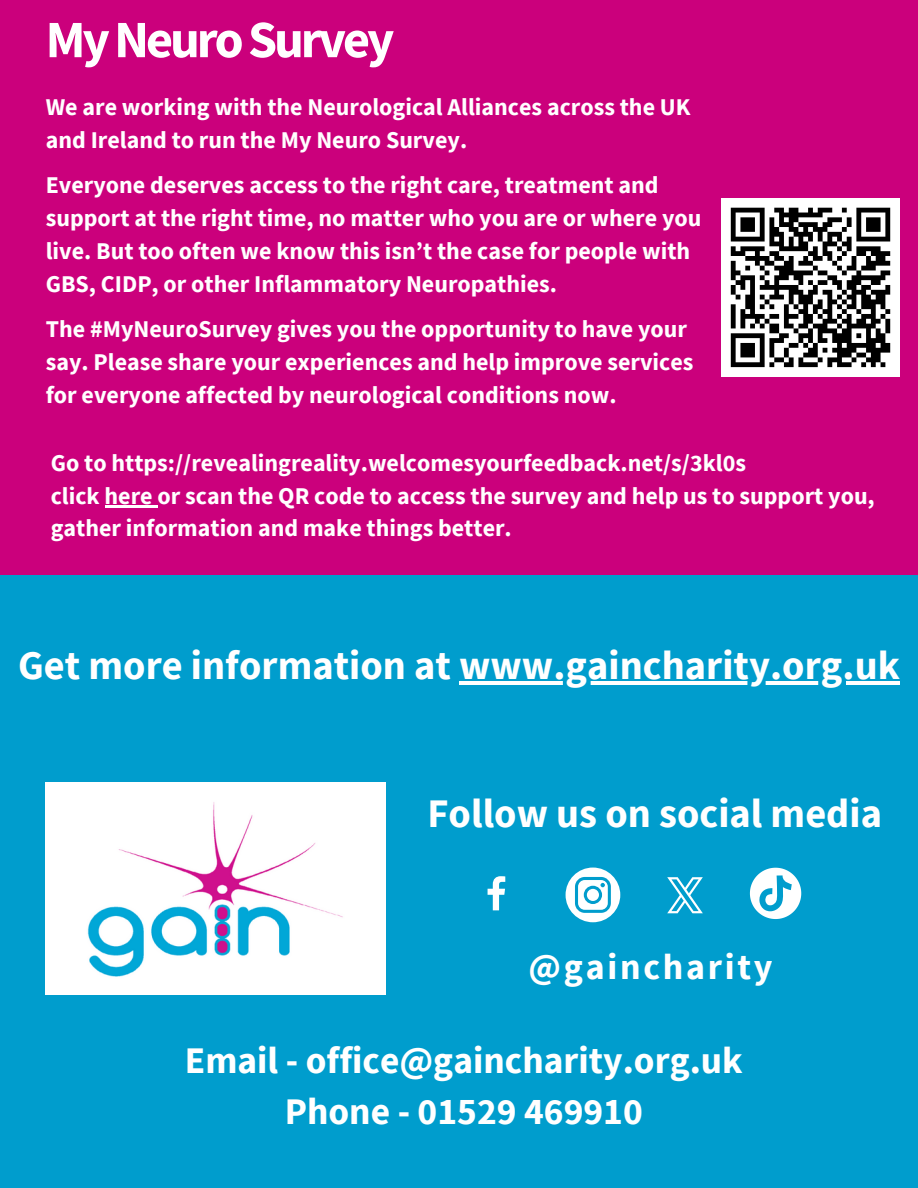
<style>
.page{position:relative;width:918px;height:1188px;background:#009dcd}
.page>*{position:absolute;margin:0;border:0;box-sizing:border-box;transform-origin:0 0}
.t1{font:700 52.5px "Source Sans Pro";letter-spacing:-.06em;color:#fff}
.t2{font:700 40.5px "Source Sans Pro";color:#fff}
.t3{font:700 37.5px/51.8px "Source Sans Pro";color:#fff;text-align:center}
.t4{font:700 36px "Source Sans Pro";letter-spacing:.075em;color:#fff}
.t5{font:700 24px/33px "Source Sans Pro";color:#fff}
</style>
<div class="page">
<img style="left:46px;top:783px;width:340px;height:211px">
<svg style="left:487px;top:876px;width:19px;height:35px"></svg>
<svg style="left:566px;top:868px;width:54px;height:54px"></svg>
<svg style="left:667px;top:877px;width:36px;height:37px"></svg>
<svg style="left:750px;top:868px;width:51px;height:51px"></svg>
<svg style="left:459px;top:681px;width:441px;height:4px;fill:#fff"></svg>
<div style="left:0;top:0;width:918px;height:575px;background:#cb007c"></div>
<div style="left:721px;top:198px;width:179px;height:179px;background:#fff"></div>
<svg style="left:730px;top:207px;width:161px;height:161px"></svg>
<hr style="left:105px;top:506px;width:53px;height:2px;background:#fff">
<p class="t1" style="left:46px;top:6px;width:350px">MyNeuroSurvey</p>
<p class="t5" style="left:46px;top:90px;width:646px">We are working with the Neurological Alliances across the UK and Ireland to run the My Neuro Survey.</p>
<h2 class="t5" style="left:46px;top:168px;width:657px">Everyone deserves access to the right care, treatment and support at the right time, no matter who you are or where you live. But too often we know this isn’t the case for people with GBS, CIDP, or other Inflammatory Neuropathies.</h2>
<h2 class="t5" style="left:46px;top:312px;width:649px">The #MyNeuroSurvey gives you the opportunity to have your say. Please share your experiences and help improve services for everyone affected by neurological conditions now.</h2>
<p class="t5" style="left:51px;top:446px;width:697px">Go to https://revealingreality.welcomesyourfeedback.net/s/3kl0s</p>
<p class="t5" style="left:51px;top:479px;width:826px">click here or scan the QR code to access the survey and help us to support you, gather information and make things better.</p>
<p class="t2" style="left:18px;top:639px;width:883px">Get more information at www.gaincharity.org.uk</p>
<p class="t2" style="left:427px;top:788px;width:456px">Follow us on social media</p>
<h1 class="t4" style="left:529px;top:943px;width:246px">@gaincharity</h1>
<p class="t3" style="left:185px;top:1033px;width:559px">Email - office@gaincharity.org.uk<br>Phone - 01529 469910</p>
</div>
